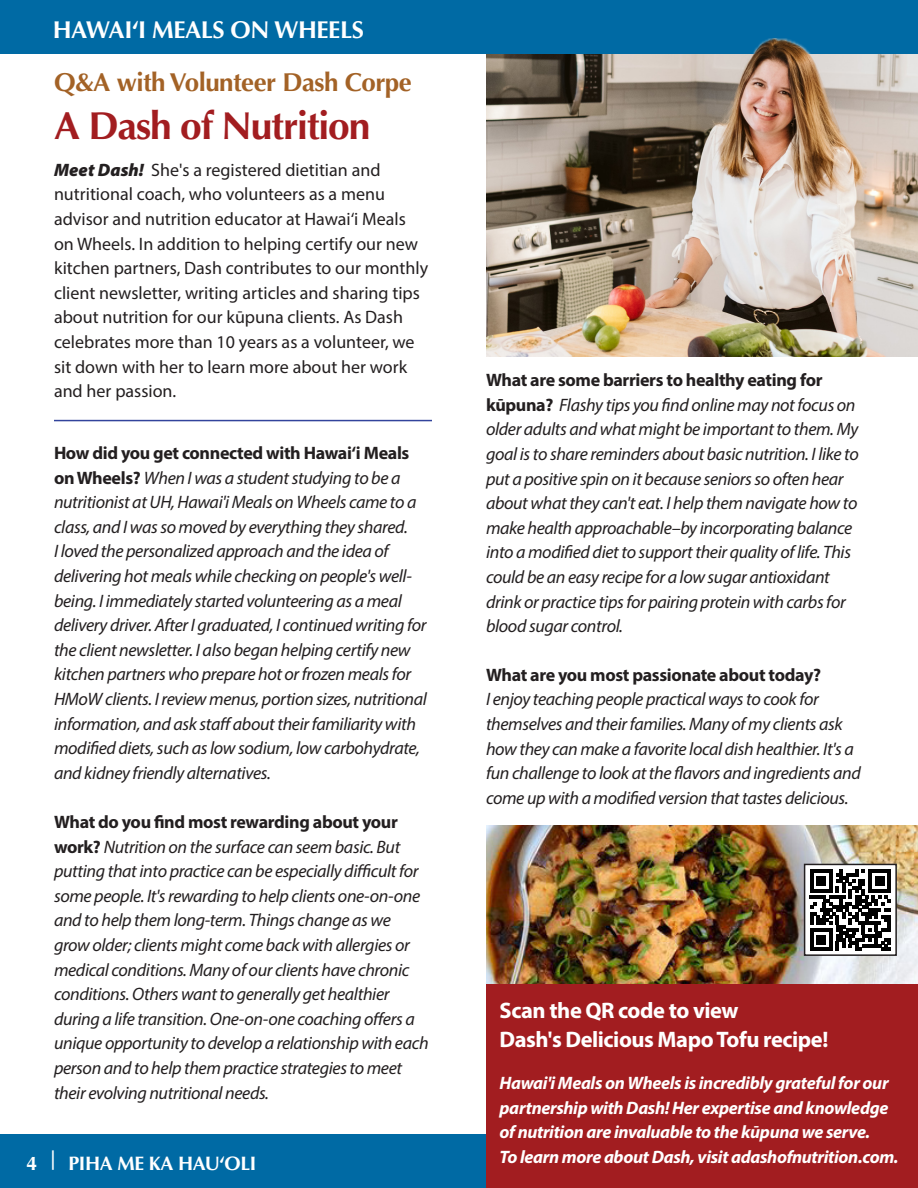
<style>
.page{position:relative;width:918px;height:1188px;background:#fff}
.page>*{position:absolute;margin:0;border:0;box-sizing:border-box;transform-origin:0 0}
.t1{font:700 39px "Optima";letter-spacing:-.03em;color:#a21d20}
.t2{font:700 25.95px "Optima";letter-spacing:-.02em;color:#a36226}
.t3{font:700 24.3px "Optima";letter-spacing:-.02em;color:#fff}
.t4{font:700 22.5px "Myriad Pro";letter-spacing:-.02em;color:#fff}
.t5{font:700 19.5px "Optima";letter-spacing:-.02em;color:#fff}
.t6{font:italic 18px/24.6px "Myriad Pro";letter-spacing:-.02em;color:#231f20}
.t7{font:18px/24.6px "Myriad Pro";color:#231f20}
.t8{font:italic 700 18px/24.6px "Myriad Pro";letter-spacing:-.02em;color:#fff}
.t9{font:700 18px "Myriad Pro";letter-spacing:-.02em;color:#231f20}
.s1{font-weight:900;font-style:italic}
.s2{font-weight:700;font-style:normal}
</style>
<div class="page">
<div style="left:0;top:1134px;width:918px;height:54px;background:#006aa4"></div>
<div style="left:486px;top:984px;width:432px;height:204px;background:#a21d20"></div>
<div style="left:0;top:0;width:918px;height:54px;background:#006aa4"></div>
<img style="left:486px;top:54px;width:432px;height:302px">
<img style="left:486px;top:825px;width:432px;height:159px">
<div style="left:805px;top:864px;width:91px;height:91px;background:#fff"></div>
<svg style="left:810px;top:870px;width:81px;height:81px"></svg>
<hr style="left:810px;top:948px;width:23px;height:3px;background:#000">
<div style="left:816px;top:935px;width:10px;height:9px;background:#000"></div>
<div style="left:804px;top:864px;width:93px;height:92px;border:2px solid #231f20"></div>
<hr style="left:54px;top:420px;width:378px;height:1px;background:#32449c">
<img style="left:644px;top:38px;width:217px;height:273px">
<h3 class="t3" style="left:50px;top:13px;width:313px">HAWAI‘I MEALS ON WHEELS</h3>
<p class="t3" style="left:53px;top:16px;width:313px">HAWAI‘I MEALS ON WHEELS</p>
<p class="t2" style="left:54px;top:67px;width:359px">Q&amp;A with Volunteer Dash Corpe</p>
<p class="t1" style="left:54px;top:103px;width:318px">A Dash of Nutrition</p>
<p class="t7" style="left:54px;top:157px;width:376px"><span class="s1">Meet Dash!</span> She's a registered dietitian and nutritional coach, who volunteers as a menu advisor and nutrition educator at Hawai‘i Meals on Wheels. In addition to helping certify our new kitchen partners, Dash contributes to our monthly client newsletter, writing articles and sharing tips about nutrition for our kūpuna clients. As Dash celebrates more than 10 years as a volunteer, we sit down with her to learn more about her work and her passion.</p>
<p class="t6" style="left:54px;top:440px;width:374px"><span class="s2">How did you get connected with Hawai‘i Meals on Wheels?</span> When I was a student studying to be a nutritionist at UH, Hawai'i Meals on Wheels came to a class, and I was so moved by everything they shared.<br>I loved the personalized approach and the idea of delivering hot meals while checking on people's well&shy;being. I immediately started volunteering as a meal delivery driver. After I graduated, I continued writing for the client newsletter. I also began helping certify new kitchen partners who prepare hot or frozen meals for HMoW clients. I review menus, portion sizes, nutritional information, and ask staff about their familiarity with modified diets, such as low sodium, low carbohydrate, and kidney friendly alternatives.</p>
<p class="t6" style="left:54px;top:809px;width:376px"><span class="s2">What do you find most rewarding about your work?</span> Nutrition on the surface can seem basic. But putting that into practice can be especially difficult for some people. It's rewarding to help clients one-on-one and to help them long-term. Things change as we grow older; clients might come back with allergies or medical conditions. Many of our clients have chronic conditions. Others want to generally get healthier during a life transition. One-on-one coaching offers a unique opportunity to develop a relationship with each person and to help them practice strategies to meet their evolving nutritional needs.</p>
<p class="t5" style="left:27px;top:1152px;width:231px">4 | PIHA ME KA HAU‘OLI</p>
<p class="t6" style="left:486px;top:368px;width:374px"><span class="s2">What are some barriers to healthy eating for kūpuna?</span> Flashy tips you find online may not focus on older adults and what might be important to them. My goal is to share reminders about basic nutrition. I like to put a positive spin on it because seniors so often hear about what they can't eat. I help them navigate how to make health approachable–by incorporating balance into a modified diet to support their quality of life. This could be an easy recipe for a low sugar antioxidant drink or practice tips for pairing protein with carbs for blood sugar control.</p>
<p class="t9" style="left:486px;top:663px;width:337px">What are you most passionate about today?</p>
<p class="t6" style="left:486px;top:687px;width:376px">I enjoy teaching people practical ways to cook for themselves and their families. Many of my clients ask how they can make a favorite local dish healthier. It's a fun challenge to look at the flavors and ingredients and come up with a modified version that tastes delicious.</p>
<p class="t4" style="left:500px;top:996px;width:241px">Scan the QR code to view</p>
<p class="t4" style="left:500px;top:1024px;width:330px">Dash's Delicious Mapo Tofu recipe!</p>
<p class="t8" style="left:500px;top:1070px;width:391px">Hawai'i Meals on Wheels is incredibly grateful for our partnership with Dash! Her expertise and knowledge</p>
<p class="t8" style="left:500px;top:1120px;width:372px">of nutrition are invaluable to the kūpuna we serve.</p>
<p class="t8" style="left:500px;top:1144px;width:401px">To learn more about Dash, visit adashofnutrition.com.</p>
</div>
